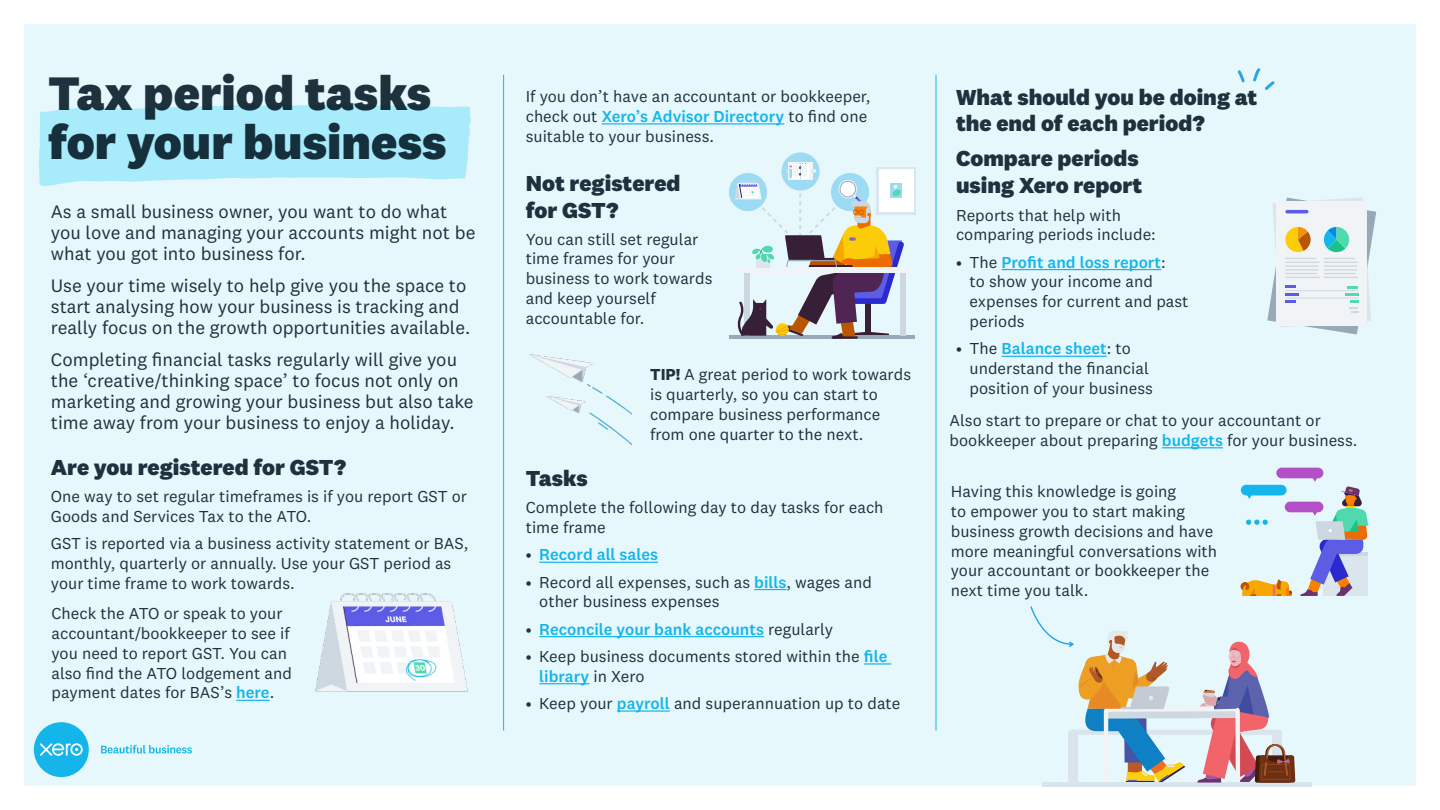
<style>
.page{position:relative;width:1440px;height:810px;background:#fff}
.page>*{position:absolute;margin:0;border:0;box-sizing:border-box;transform-origin:0 0}
.t1{font:800 48.75px/49.5px "National 2";color:#1e323e}
.t2{font:800 22.5px/27px "National 2";color:#1e323e}
.t3{font:18.75px/21px "National 2";color:#1e323e}
.t4{font:16.5px/19.8px "National 2";color:#1e323e}
.t5{font:500 16.5px "National 2";color:#13b5ea}
.s1{font-weight:500;color:#13b5ea}
.s2{font-weight:700}
.s3{font-weight:400;color:#1e323e}
</style>
<div class="page">
<div style="left:24px;top:24px;width:1392px;height:762px;background:#e7f8fd"></div>
<hr style="left:936px;top:75px;width:1px;height:655px;background:#13b5ea">
<hr style="left:503px;top:75px;width:1px;height:655px;background:#13b5ea">
<svg style="left:1267px;top:197px;width:109px;height:138px"></svg>
<div style="left:781px;top:152px;width:39px;height:39px;background:#9ddaf3;border-radius:50%"></div>
<svg style="left:908px;top:167px;width:8px;height:48px"></svg>
<div style="left:879px;top:169px;width:34px;height:43px;background:#fff"></div>
<hr style="left:729px;top:336px;width:186px;height:3px;background:#99a8b7">
<div style="left:740px;top:267px;width:170px;height:6px;background:#f1f4f6"></div>
<div style="left:788px;top:162px;width:24px;height:18px;background:#f2f5f7"></div>
<svg style="left:729px;top:163px;width:179px;height:176px"></svg>
<svg style="left:101px;top:745px;width:91px;height:9px"></svg>
<div style="left:34px;top:722px;width:55px;height:55px;background:#13b5ea;border-radius:50%"></div>
<svg style="left:40px;top:743px;width:43px;height:13px"></svg>
<img style="left:529px;top:354px;width:102px;height:91px">
<hr style="left:236px;top:700px;width:34px;height:1px;background:#13b5ea">
<hr style="left:539px;top:562px;width:119px;height:1px;background:#13b5ea">
<hr style="left:754px;top:589px;width:32px;height:1px;background:#13b5ea">
<hr style="left:539px;top:636px;width:225px;height:1px;background:#13b5ea">
<hr style="left:864px;top:663px;width:27px;height:2px;background:#13b5ea">
<hr style="left:539px;top:683px;width:50px;height:1px;background:#13b5ea">
<hr style="left:617px;top:710px;width:53px;height:2px;background:#13b5ea">
<hr style="left:1002px;top:269px;width:159px;height:1px;background:#13b5ea">
<hr style="left:1002px;top:356px;width:105px;height:1px;background:#13b5ea">
<hr style="left:1162px;top:447px;width:61px;height:1px;background:#13b5ea">
<hr style="left:602px;top:123px;width:182px;height:2px;background:#13b5ea">
<svg style="left:38px;top:105px;width:433px;height:81px;background:#afecfa"></svg>
<img style="left:315px;top:593px;width:153px;height:99px">
<svg style="left:1242px;top:579px;width:50px;height:17px"></svg>
<svg style="left:1245px;top:495px;width:9px;height:4px"></svg>
<div style="left:1241px;top:485px;width:46px;height:10px;background:#13b5ea;border-radius:5px"></div>
<div style="left:1285px;top:502px;width:38px;height:10px;background:#b350c7;border-radius:5px"></div>
<svg style="left:1300px;top:474px;width:68px;height:122px"></svg>
<div style="left:1276px;top:468px;width:47px;height:10px;background:#b350c7;border-radius:5px"></div>
<svg style="left:1246px;top:520px;width:22px;height:5px"></svg>
<svg style="left:1237px;top:68px;width:38px;height:22px"></svg>
<hr style="left:1043px;top:783px;width:269px;height:4px;background:#dae4ed">
<svg style="left:1030px;top:606px;width:265px;height:178px"></svg>
<h1 class="t1" style="left:48px;top:68px;width:400px">Tax period tasks for your business</h1>
<p class="t3" style="left:51px;top:201px;width:426px">As a small business owner, you want to do what you love and managing your accounts might not be what you got into business for.</p>
<p class="t3" style="left:51px;top:275px;width:421px">Use your time wisely to help give you the space to start analysing how your business is tracking and really focus on the growth opportunities available.</p>
<p class="t3" style="left:51px;top:349px;width:424px">Completing financial tasks regularly will give you the ‘creative/thinking space’ to focus not only on marketing and growing your business but also take time away from your business to enjoy a holiday.</p>
<h2 class="t2" style="left:51px;top:454px;width:297px">Are you registered for GST?</h2>
<p class="t4" style="left:51px;top:487px;width:418px">One way to set regular timeframes is if you report GST or<br>Goods and Services Tax to the ATO.</p>
<p class="t4" style="left:51px;top:534px;width:419px">GST is reported via a business activity statement or BAS, monthly, quarterly or annually. Use your GST period as your time frame to work towards.</p>
<p class="t4" style="left:51px;top:604px;width:242px">Check the ATO or speak to your accountant/bookkeeper to see if you need to report GST. You can also find the ATO lodgement and payment dates for BAS’s <span class="s1">here</span>.</p>
<p class="t4" style="left:526px;top:87px;width:346px">If you don’t have an accountant or bookkeeper, check out <span class="s1">Xero’s Advisor Directory</span> to find one suitable to your business.</p>
<h2 class="t2" style="left:526px;top:169px;width:156px">Not registered for GST?</h2>
<p class="t4" style="left:526px;top:229px;width:188px">You can still set regular time frames for your business to work towards and keep yourself accountable for.</p>
<p class="t4" style="left:650px;top:365px;width:262px"><span class="s2">TIP!</span> A great period to work towards is quarterly, so you can start to compare business performance from one quarter to the next.</p>
<h2 class="t2" style="left:526px;top:464px;width:63px">Tasks</h2>
<p class="t4" style="left:526px;top:498px;width:359px">Complete the following day to day tasks for each time frame</p>
<p class="t5" style="left:526px;top:545px;width:134px"><span class="s3">•</span> Record all sales</p>
<p class="t4" style="left:539px;top:572px;width:334px;text-indent:-13px">• Record all expenses, such as <span class="s1">bills</span>, wages and other business expenses</p>
<p class="t5" style="left:526px;top:619px;width:309px"><span class="s3">•</span> Reconcile your bank accounts <span class="s3">regularly</span></p>
<p class="t4" style="left:539px;top:646px;width:350px;text-indent:-13px">• Keep business documents stored within the <span class="s1">file library</span> in Xero</p>
<p class="t4" style="left:526px;top:693px;width:376px">• Keep your <span class="s1">payroll</span> and superannuation up to date</p>
<h2 class="t2" style="left:956px;top:84px;width:303px;line-height:26.2px">What should you be doing at the end of each period?</h2>
<h2 class="t2" style="left:956px;top:145px;width:188px">Compare periods using Xero report</h2>
<p class="t4" style="left:956px;top:205px;width:201px">Reports that help with comparing periods include:</p>
<p class="t4" style="left:970px;top:252px;width:221px;text-indent:-13px">• The <span class="s1">Profit and loss report</span>:<br>to show your income and expenses for current and past periods</p>
<p class="t4" style="left:970px;top:339px;width:185px;text-indent:-13px">• The <span class="s1">Balance sheet</span>: to understand the financial position of your business</p>
<p class="t4" style="left:950px;top:410px;width:409px">Also start to prepare or chat to your accountant or bookkeeper about preparing <span class="s1">budgets</span> for your business.</p>
<p class="t4" style="left:951px;top:481px;width:268px">Having this knowledge is going<br>to empower you to start making business growth decisions and have more meaningful conversations with your accountant or bookkeeper the next time you talk.</p>
</div>
